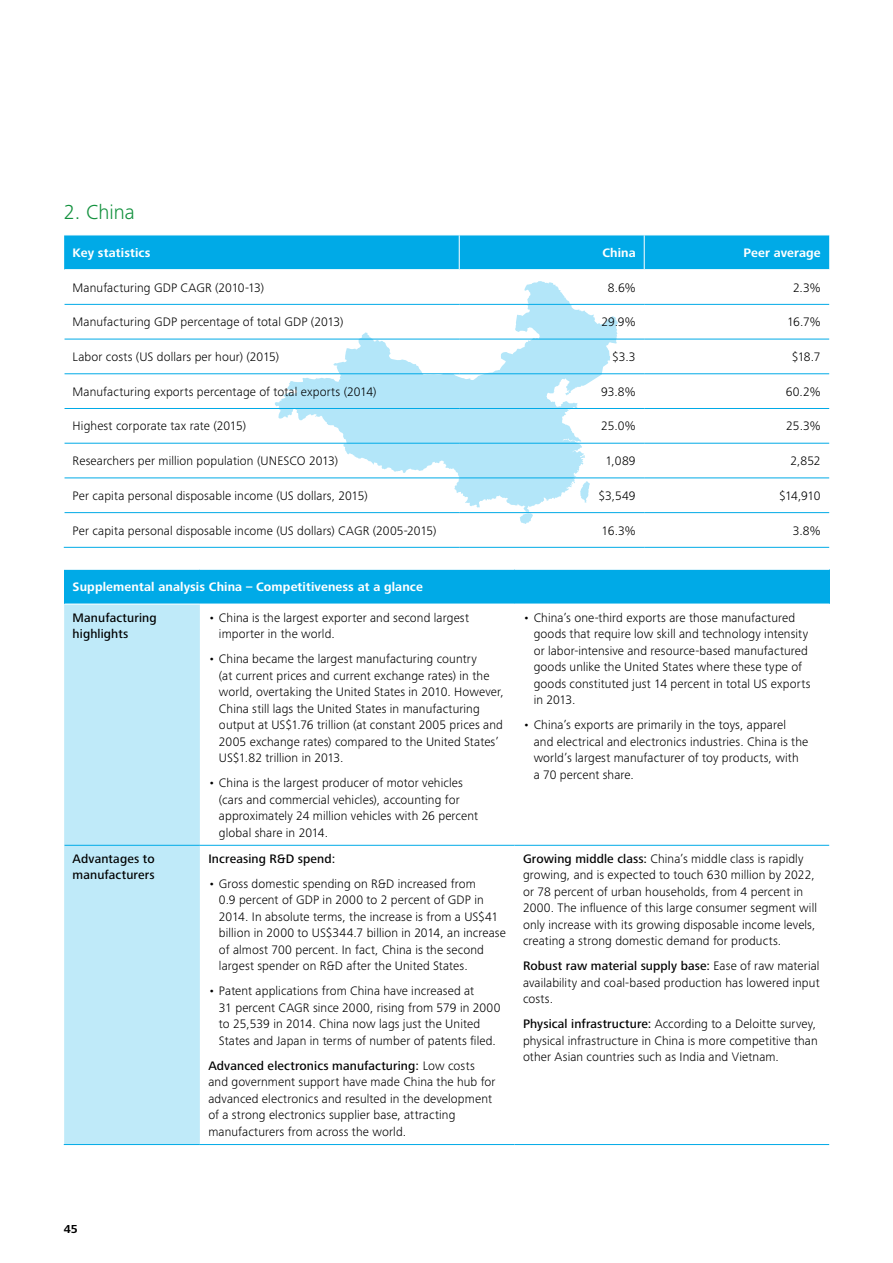
<style>
.page{position:relative;width:893px;height:1263px;background:#fff}
.page>*{position:absolute;margin:0;border:0;box-sizing:border-box;transform-origin:0 0}
.t1{font:300 21px "Frutiger Next Pro";color:#13913e}
.t2{font:300 12.75px/16.5px "Frutiger Next Pro";letter-spacing:.01em;color:#000}
.t3{font:700 12.75px "Frutiger Next Pro";letter-spacing:.01em;color:#fff}
.t4{font:500 12.75px/16.5px "Frutiger Next Pro";letter-spacing:.01em;color:#000}
.t5{font:700 12px "Frutiger Next Pro";color:#000}
.s1{font-weight:500}
</style>
<div class="page">
<svg style="left:520px;top:513px;width:13px;height:11px"></svg>
<svg style="left:275px;top:281px;width:343px;height:231px"></svg>
<svg style="left:580px;top:481px;width:10px;height:22px"></svg>
<div style="left:64px;top:236px;width:765px;height:34px;background:#00aae7"></div>
<hr style="left:459px;top:235px;width:1px;height:34px;background:#fff">
<hr style="left:644px;top:235px;width:1px;height:34px;background:#fff">
<hr style="left:65px;top:269px;width:394px;height:1px;background:#fff">
<hr style="left:459px;top:269px;width:185px;height:1px;background:#fff">
<hr style="left:644px;top:269px;width:186px;height:1px;background:#fff">
<hr style="left:65px;top:304px;width:394px;height:1px;background:#00aae7">
<hr style="left:459px;top:304px;width:185px;height:1px;background:#00aae7">
<hr style="left:644px;top:304px;width:185px;height:1px;background:#00aae7">
<hr style="left:65px;top:339px;width:394px;height:1px;background:#00aae7">
<hr style="left:459px;top:339px;width:185px;height:1px;background:#00aae7">
<hr style="left:644px;top:339px;width:185px;height:1px;background:#00aae7">
<hr style="left:65px;top:373px;width:394px;height:1px;background:#00aae7">
<hr style="left:459px;top:373px;width:185px;height:1px;background:#00aae7">
<hr style="left:644px;top:373px;width:185px;height:1px;background:#00aae7">
<hr style="left:65px;top:408px;width:394px;height:1px;background:#00aae7">
<hr style="left:459px;top:408px;width:185px;height:1px;background:#00aae7">
<hr style="left:644px;top:408px;width:185px;height:1px;background:#00aae7">
<hr style="left:65px;top:443px;width:394px;height:1px;background:#00aae7">
<hr style="left:459px;top:443px;width:185px;height:1px;background:#00aae7">
<hr style="left:644px;top:443px;width:185px;height:1px;background:#00aae7">
<hr style="left:65px;top:477px;width:394px;height:1px;background:#00aae7">
<hr style="left:459px;top:477px;width:185px;height:1px;background:#00aae7">
<hr style="left:644px;top:477px;width:185px;height:1px;background:#00aae7">
<hr style="left:65px;top:512px;width:394px;height:1px;background:#00aae7">
<hr style="left:459px;top:512px;width:185px;height:1px;background:#00aae7">
<hr style="left:644px;top:512px;width:185px;height:1px;background:#00aae7">
<hr style="left:64px;top:547px;width:395px;height:1px;background:#00aae7">
<hr style="left:459px;top:547px;width:185px;height:1px;background:#00aae7">
<hr style="left:644px;top:547px;width:185px;height:1px;background:#00aae7">
<div style="left:64px;top:569px;width:765px;height:35px;background:#00aae7"></div>
<div style="left:64px;top:604px;width:136px;height:540px;background:#bfeaf9"></div>
<hr style="left:64px;top:569px;width:136px;height:1px;background:#fff">
<hr style="left:200px;top:569px;width:314px;height:1px;background:#fff">
<hr style="left:514px;top:569px;width:316px;height:1px;background:#fff">
<hr style="left:65px;top:604px;width:135px;height:1px;background:#fff">
<hr style="left:65px;top:845px;width:135px;height:1px;background:#00aae7">
<hr style="left:200px;top:845px;width:314px;height:1px;background:#00aae7">
<hr style="left:514px;top:845px;width:315px;height:1px;background:#00aae7">
<hr style="left:64px;top:1144px;width:136px;height:1px;background:#00aae7">
<hr style="left:200px;top:1144px;width:314px;height:1px;background:#00aae7">
<hr style="left:514px;top:1144px;width:315px;height:1px;background:#00aae7">
<p class="t1" style="left:64px;top:200px;width:73px">2. China</p>
<p class="t3" style="left:73px;top:245px;width:79px">Key statistics</p>
<p class="t3" style="left:602px;top:245px;width:35px">China</p>
<p class="t3" style="left:743px;top:245px;width:79px">Peer average</p>
<p class="t2" style="left:73px;top:279px;width:193px">Manufacturing GDP CAGR (2010-13)</p>
<p class="t2" style="left:608px;top:279px;width:29px">8.6%</p>
<p class="t2" style="left:793px;top:279px;width:29px">2.3%</p>
<p class="t2" style="left:73px;top:314px;width:272px">Manufacturing GDP percentage of total GDP (2013)</p>
<p class="t2" style="left:601px;top:314px;width:36px">29.9%</p>
<p class="t2" style="left:787px;top:314px;width:35px">16.7%</p>
<p class="t2" style="left:73px;top:348px;width:208px">Labor costs (US dollars per hour) (2015)</p>
<p class="t2" style="left:612px;top:348px;width:25px">$3.3</p>
<p class="t2" style="left:792px;top:348px;width:30px">$18.7</p>
<p class="t2" style="left:73px;top:383px;width:305px">Manufacturing exports percentage of total exports (2014)</p>
<p class="t2" style="left:601px;top:383px;width:36px">93.8%</p>
<p class="t2" style="left:786px;top:383px;width:36px">60.2%</p>
<p class="t2" style="left:73px;top:418px;width:175px">Highest corporate tax rate (2015)</p>
<p class="t2" style="left:601px;top:418px;width:36px">25.0%</p>
<p class="t2" style="left:786px;top:418px;width:36px">25.3%</p>
<p class="t2" style="left:73px;top:453px;width:267px">Researchers per million population (UNESCO 2013)</p>
<p class="t2" style="left:605px;top:453px;width:32px">1,089</p>
<p class="t2" style="left:790px;top:453px;width:32px">2,852</p>
<p class="t2" style="left:73px;top:487px;width:297px">Per capita personal disposable income (US dollars, 2015)</p>
<p class="t2" style="left:599px;top:487px;width:39px">$3,549</p>
<p class="t2" style="left:779px;top:487px;width:43px">$14,910</p>
<p class="t2" style="left:73px;top:522px;width:365px">Per capita personal disposable income (US dollars) CAGR (2005-2015)</p>
<p class="t2" style="left:602px;top:522px;width:36px">16.3%</p>
<p class="t2" style="left:793px;top:522px;width:29px">3.8%</p>
<p class="t3" style="left:73px;top:580px;width:352px">Supplemental analysis China – Competitiveness at a glance</p>
<p class="t4" style="left:73px;top:609px;width:85px">Manufacturing highlights</p>
<p class="t2" style="left:219px;top:609px;width:252px;text-indent:-11px">• China is the largest exporter and second largest importer in the world.</p>
<p class="t2" style="left:219px;top:651px;width:286px;text-indent:-11px">• China became the largest manufacturing country<br>(at current prices and current exchange rates) in the world, overtaking the United States in 2010. However, China still lags the United States in manufacturing output at US$1.76 trillion (at constant 2005 prices and 2005 exchange rates) compared to the United States’ US$1.82 trillion in 2013.</p>
<p class="t2" style="left:219px;top:775px;width:261px;text-indent:-11px">• China is the largest producer of motor vehicles (cars and commercial vehicles), accounting for approximately 24 million vehicles with 26 percent global share in 2014.</p>
<p class="t4" style="left:73px;top:850px;width:84px">Advantages to manufacturers</p>
<p class="t4" style="left:208px;top:850px;width:128px">Increasing R&amp;D spend:</p>
<p class="t2" style="left:219px;top:875px;width:288px;text-indent:-11px">• Gross domestic spending on R&amp;D increased from<br>0.9 percent of GDP in 2000 to 2 percent of GDP in 2014. In absolute terms, the increase is from a US$41 billion in 2000 to US$344.7 billion in 2014, an increase of almost 700 percent. In fact, China is the second largest spender on R&amp;D after the United States.</p>
<p class="t2" style="left:219px;top:983px;width:283px;text-indent:-11px">• Patent applications from China have increased at<br>31 percent CAGR since 2000, rising from 579 in 2000 to 25,539 in 2014. China now lags just the United States and Japan in terms of number of patents filed.</p>
<p class="t2" style="left:208px;top:1057px;width:289px"><span class="s1">Advanced electronics manufacturing:</span> Low costs and government support have made China the hub for advanced electronics and resulted in the development of a strong electronics supplier base, attracting manufacturers from across the world.</p>
<p class="t2" style="left:534px;top:609px;width:278px;text-indent:-11px">• China’s one-third exports are those manufactured goods that require low skill and technology intensity or labor-intensive and resource-based manufactured goods unlike the United States where these type of goods constituted just 14 percent in total US exports in 2013.</p>
<p class="t2" style="left:534px;top:717px;width:276px;text-indent:-11px">• China’s exports are primarily in the toys, apparel and electrical and electronics industries. China is the world’s largest manufacturer of toy products, with<br>a 70 percent share.</p>
<p class="t2" style="left:523px;top:850px;width:295px"><span class="s1">Growing middle class:</span> China’s middle class is rapidly growing, and is expected to touch 630 million by 2022, or 78 percent of urban households, from 4 percent in 2000. The influence of this large consumer segment will only increase with its growing disposable income levels, creating a strong domestic demand for products.</p>
<p class="t2" style="left:523px;top:958px;width:298px;text-align:justify"><span class="s1">Robust raw material supply base:</span> Ease of raw material availability and coal-based production has lowered input costs.</p>
<p class="t2" style="left:523px;top:1016px;width:296px;text-align:justify"><span class="s1">Physical infrastructure:</span> According to a Deloitte survey, physical infrastructure in China is more competitive than other Asian countries such as India and Vietnam.</p>
<p class="t5" style="left:64px;top:1222px;width:16px">45</p>
</div>
